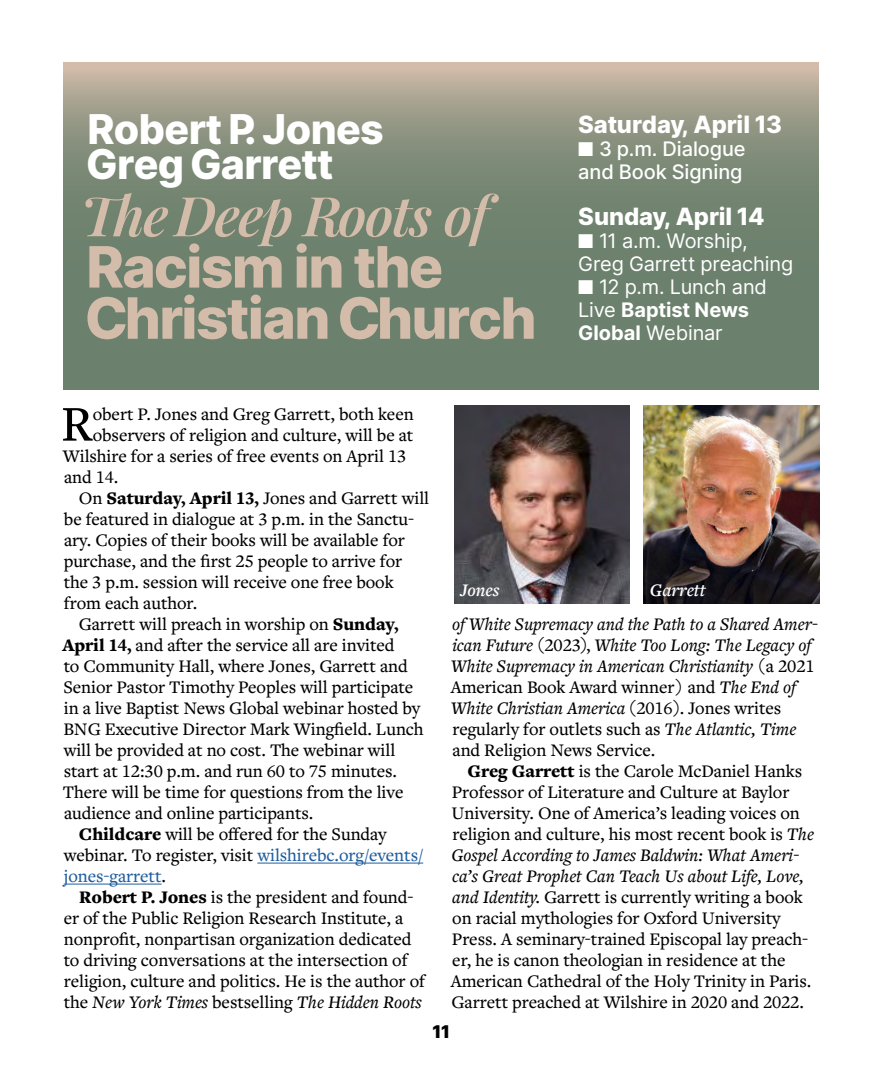
<style>
.page{position:relative;width:882px;height:1071px;background:#fff}
.page>*{position:absolute;margin:0;border:0;box-sizing:border-box;transform-origin:0 0}
.t1{font:800 57.05px/51.1px "Inter";letter-spacing:-.03em;color:#d4bcab}
.t2{font:italic 54.77px "Playfair Display";letter-spacing:-.025em;color:#d4bcab}
.t3{font:500 51.98px "Freight Text Pro";color:#000}
.t4{font:800 41.12px/35.2px "Inter";letter-spacing:-.015em;color:#fff}
.t5{font:800 23.8px "Inter";letter-spacing:-.005em;color:#fff}
.t6{font:19.95px/22.9px "Inter";letter-spacing:-.01em;color:#fff}
.t7{font:500 19.95px/22.9px "Inter";letter-spacing:-.005em;color:#fff}
.t8{font:500 18.38px/21px "Freight Text Pro";letter-spacing:-.005em;color:#000}
.t9{font:italic 500 18.38px/21px "Freight Text Pro";letter-spacing:-.005em;color:#000}
.t10{font:500 18.38px "Freight Text Pro";letter-spacing:-.005em;color:#215e9e}
.t11{font:italic 600 18.38px "Freight Text Pro";letter-spacing:-.005em;color:#fff}
.t12{font:900 17.5px "Inter";color:#000}
.s1{font-weight:700}
.s2{font-weight:900}
.s3{color:#215e9e}
.s4{color:#000}
.s5{font-style:normal}
.s6{font-style:italic}
</style>
<div class="page">
<hr style="left:257px;top:863px;width:166px;height:1px;background:#215e9e">
<hr style="left:64px;top:884px;width:98px;height:1px;background:#215e9e">
<img style="left:454px;top:405px;width:176px;height:199px">
<img style="left:644px;top:405px;width:175px;height:199px">
<svg style="left:63px;top:63px;width:756px;height:326px;background:#7e8b77"></svg>
<h3 class="t4" style="left:86px;top:110px;width:299px">Robert P. Jones<br>Greg Garrett</h3>
<p class="t5" style="left:578px;top:107px;width:205px">Saturday, April 13</p>
<p class="t7" style="left:578px;top:137px;width:169px">■ 3 p.m. Dialogue and Book Signing</p>
<p class="t5" style="left:578px;top:198px;width:188px">Sunday, April 14</p>
<p class="t6" style="left:578px;top:229px;width:217px">■ 11 a.m. Worship,<br>Greg Garrett preaching</p>
<p class="t6" style="left:578px;top:275px;width:190px">■ 12 p.m. Lunch and<br>Live <span class="s1">Baptist News<br>Global</span> Webinar</p>
<h2 class="t2" style="left:80px;top:173px;width:410px">The Deep Roots of</h2>
<h1 class="t1" style="left:85px;top:239px;width:453px">Racism in the<br>Christian Church</h1>
<h3 class="t3" style="left:61px;top:389px;width:33px">R</h3>
<p class="t8" style="left:93px;top:403px;width:322px">obert P. Jones and Greg Garrett, both keen</p>
<p class="t8" style="left:93px;top:424px;width:322px">observers of religion and culture, will be at</p>
<p class="t8" style="left:63px;top:445px;width:345px">Wilshire for a series of free events on April 13</p>
<p class="t8" style="left:64px;top:466px;width:56px">and 14.</p>
<p class="t8" style="left:79px;top:487px;width:352px">On <span class="s2">Saturday, April 13,</span> Jones and Garrett will</p>
<p class="t8" style="left:64px;top:508px;width:352px">be featured in dialogue at 3 p.m. in the Sanctu-</p>
<p class="t8" style="left:64px;top:529px;width:342px">ary. Copies of their books will be available for</p>
<p class="t8" style="left:64px;top:550px;width:340px">purchase, and the first 25 people to arrive for</p>
<p class="t8" style="left:64px;top:571px;width:332px">the 3 p.m. session will receive one free book</p>
<p class="t8" style="left:64px;top:592px;width:135px">from each author.</p>
<p class="t8" style="left:79px;top:613px;width:321px">Garrett will preach in worship on <span class="s2">Sunday,</span></p>
<p class="t8" style="left:62px;top:634px;width:334px"><span class="s2">April 14,</span> and after the service all are invited</p>
<p class="t8" style="left:64px;top:655px;width:346px">to Community Hall, where Jones, Garrett and</p>
<p class="t8" style="left:64px;top:676px;width:351px">Senior Pastor Timothy Peoples will participate</p>
<p class="t8" style="left:64px;top:697px;width:358px">in a live Baptist News Global webinar hosted by</p>
<p class="t8" style="left:63px;top:718px;width:362px">BNG Executive Director Mark Wingfield. Lunch</p>
<p class="t8" style="left:64px;top:739px;width:333px">will be provided at no cost. The webinar will</p>
<p class="t8" style="left:64px;top:760px;width:335px">start at 12:30 p.m. and run 60 to 75 minutes.</p>
<p class="t8" style="left:63px;top:781px;width:342px">There will be time for questions from the live</p>
<p class="t8" style="left:64px;top:802px;width:251px">audience and online participants.</p>
<p class="t8" style="left:79px;top:823px;width:309px"><span class="s2">Childcare</span> will be offered for the Sunday</p>
<p class="t8" style="left:64px;top:844px;width:361px">webinar. To register, visit <span class="s3">wilshirebc.org/events/</span></p>
<p class="t10" style="left:64px;top:864px;width:104px">jones-garrett<span class="s4">.</span></p>
<p class="t8" style="left:79px;top:886px;width:336px"><span class="s2">Robert P. Jones</span> is the president and found-</p>
<p class="t8" style="left:64px;top:907px;width:341px">er of the Public Religion Research Institute, a</p>
<p class="t8" style="left:64px;top:928px;width:349px">nonprofit, nonpartisan organization dedicated</p>
<p class="t8" style="left:64px;top:949px;width:345px">to driving conversations at the intersection of</p>
<p class="t8" style="left:64px;top:970px;width:363px">religion, culture and politics. He is the author of</p>
<p class="t9" style="left:64px;top:991px;width:360px"><span class="s5">the</span> New York Times <span class="s5">bestselling</span> The Hidden Roots</p>
<p class="t11" style="left:460px;top:578px;width:41px">Jones</p>
<p class="t11" style="left:650px;top:578px;width:57px">Garrett</p>
<p class="t9" style="left:451px;top:613px;width:369px">of White Supremacy and the Path to a Shared Amer&shy;ican Future <span class="s5">(2023),</span> White Too Long: The Legacy of White Supremacy in American Christianity <span class="s5">(a 2021<br>American Book Award winner) and</span> The End of White Christian America <span class="s5">(2016). Jones writes regularly for outlets such as</span> The Atlantic, Time <span class="s5">and Religion News Service.</span></p>
<p class="t8" style="left:451px;top:760px;width:365px;text-indent:17px"><span class="s2">Greg Garrett</span> is the Carole McDaniel Hanks Professor of Literature and Culture at Baylor University. One of America’s leading voices on religion and culture, his most recent book is <span class="s6">The Gospel According to James Baldwin: What Ameri&shy;ca’s Great Prophet Can Teach Us about Life, Love, and Identity</span>. Garrett is currently writing a book on racial mythologies for Oxford University Press. A seminary-trained Episcopal lay preach&shy;er, he is canon theologian in residence at the American Cathedral of the Holy Trinity in Paris.<br>Garrett preached at Wilshire in 2020 and 2022.</p>
<p class="t12" style="left:432px;top:1018px;width:19px">11</p>
</div>
